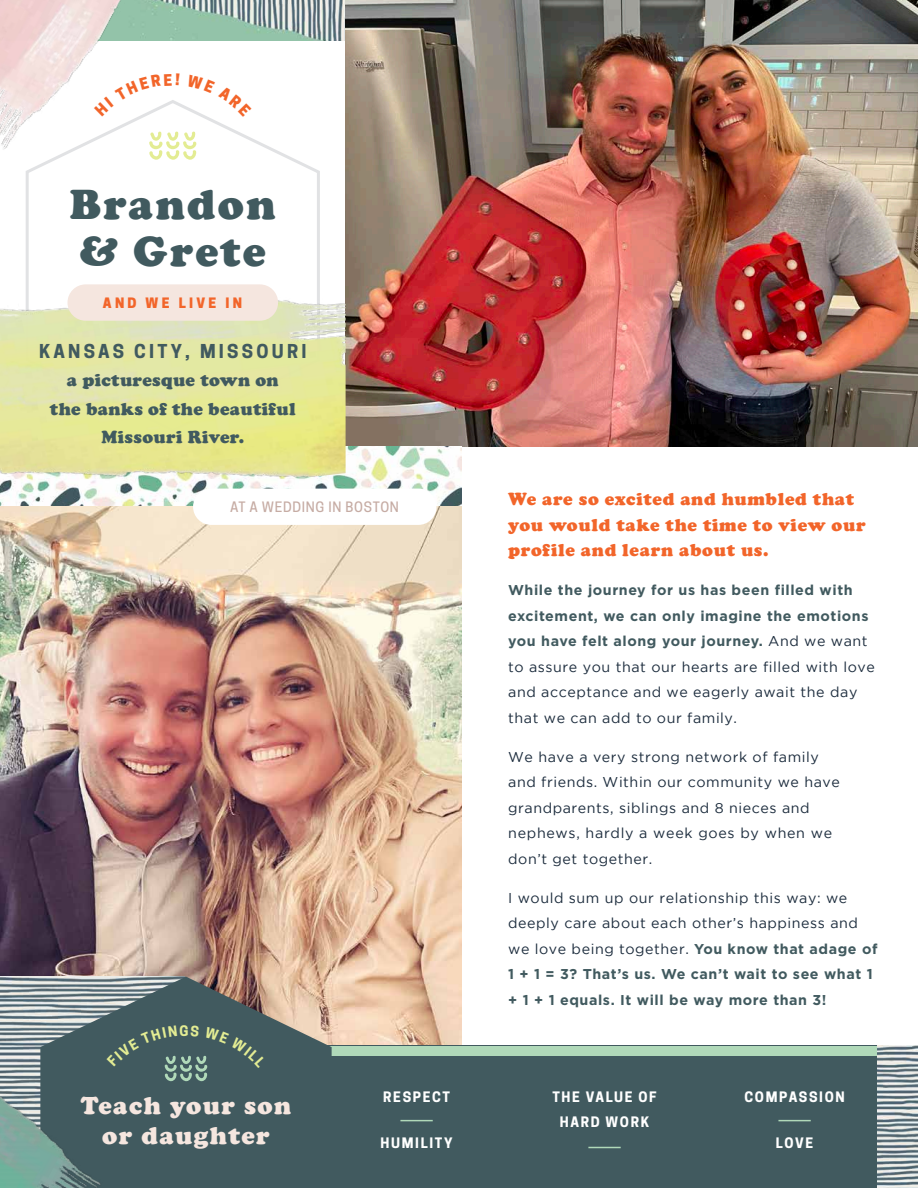
<style>
.page{position:relative;width:918px;height:1188px;background:#fff}
.page>*{position:absolute;margin:0;border:0;box-sizing:border-box;transform-origin:0 0}
.t1{font:900 43.5px "Cooper";letter-spacing:.055em;color:#415a5f}
.t2{font:900 25.35px/30.5px "Cooper";letter-spacing:.055em;color:#f5e6df;text-align:center}
.t3{font:900 18px/25.5px "Cooper";letter-spacing:.04em;color:#f2652a}
.t4{font:900 18px/28.5px "Cooper";letter-spacing:.02em;color:#415a5f;text-align:center}
.t5{font:700 18px "Cooper Hewitt";letter-spacing:.18em;color:#415a5f}
.t6{font:14.25px/25.5px "Gotham";letter-spacing:.04em;color:#1c2c3d}
.t7{font:700 13.5px/25.5px "Cooper Hewitt";letter-spacing:.12em;color:#fff;text-align:center}
.t8{font:500 13.5px "Cooper Hewitt";letter-spacing:.05em;color:#c6aca4}
.t9{font:800 13.5px "Cooper Hewitt";letter-spacing:.24em;color:#f2652a}
.s1{font-weight:700;color:#415a5f}
</style>
<div class="page">
<img style="left:135px;top:0;width:211px;height:40px">
<img style="left:346px;top:0;width:572px;height:446px">
<img style="left:0;top:505px;width:461px;height:541px">
<img style="left:346px;top:446px;width:115px;height:59px">
<svg style="left:26px;top:103px;width:294px;height:188px"></svg>
<img style="left:0;top:291px;width:346px;height:216px">
<div style="left:68px;top:284px;width:210px;height:37px;background:#f5e6df;border-radius:18px"></div>
<svg style="left:149px;top:131px;width:48px;height:29px"></svg>
<img style="left:0;top:0;width:135px;height:152px">
<div style="left:0;top:1046px;width:918px;height:142px;background:#415a5f"></div>
<div style="left:186px;top:1046px;width:692px;height:10px;background:#b0d9b9"></div>
<img style="left:0;top:977px;width:40px;height:101px">
<svg style="left:40px;top:977px;width:292px;height:105px;fill:#415a5f"></svg>
<img style="left:878px;top:1046px;width:40px;height:142px">
<hr style="left:400px;top:1120px;width:33px;height:1px;background:#b0d9b9">
<hr style="left:588px;top:1147px;width:33px;height:1px;background:#b0d9b9">
<hr style="left:778px;top:1120px;width:33px;height:1px;background:#b0d9b9">
<img style="left:0;top:1078px;width:104px;height:110px">
<div style="left:193px;top:489px;width:244px;height:36px;background:#fff;border-radius:18px"></div>
<svg style="left:94px;top:74px;width:86px;height:42px"></svg>
<svg style="left:187px;top:103px;width:65px;height:13px"></svg>
<svg style="left:107px;top:1025px;width:159px;height:56px"></svg>
<h1 class="t1" style="left:70px;top:179px;width:207px">Brandon</h1>
<h1 class="t1" style="left:80px;top:226px;width:188px">&amp; Grete</h1>
<p class="t9" style="left:103px;top:295px;width:141px">AND WE LIVE IN</p>
<p class="t5" style="left:39px;top:341px;width:269px">KANSAS CITY, MISSOURI</p>
<p class="t4" style="left:50px;top:366px;width:247px">a picturesque town on the banks of the beautiful<br>Missouri River.</p>
<p class="t8" style="left:230px;top:499px;width:170px">AT A WEDDING IN BOSTON</p>
<p class="t3" style="left:508px;top:486px;width:359px">We are so excited and humbled that you would take the time to view our profile and learn about us.</p>
<p class="t6" style="left:508px;top:577px;width:368px"><span class="s1">While the journey for us has been filled with excitement, we can only imagine the emotions you have felt along your journey.</span> And we want to assure you that our hearts are filled with love and acceptance and we eagerly await the day that we can add to our family.</p>
<p class="t6" style="left:508px;top:744px;width:333px">We have a very strong network of family and friends. Within our community we have grandparents, siblings and 8 nieces and nephews, hardly a week goes by when we don’t get together.</p>
<p class="t6" style="left:508px;top:885px;width:371px">I would sum up our relationship this way: we deeply care about each other’s happiness and we love being together. <span class="s1">You know that adage of 1 + 1 = 3? That’s us. We can’t wait to see what 1 + 1 + 1 equals. It will be way more than 3!</span></p>
<h2 class="t2" style="left:81px;top:1090px;width:212px">Teach your son or daughter</h2>
<p class="t7" style="left:552px;top:1084px;width:106px">THE VALUE OF<br>HARD WORK</p>
<p class="t7" style="left:745px;top:1084px;width:102px">COMPASSION</p>
<p class="t7" style="left:383px;top:1084px;width:68px">RESPECT</p>
<p class="t7" style="left:381px;top:1130px;width:73px">HUMILITY</p>
<p class="t7" style="left:776px;top:1130px;width:39px">LOVE</p>
</div>
